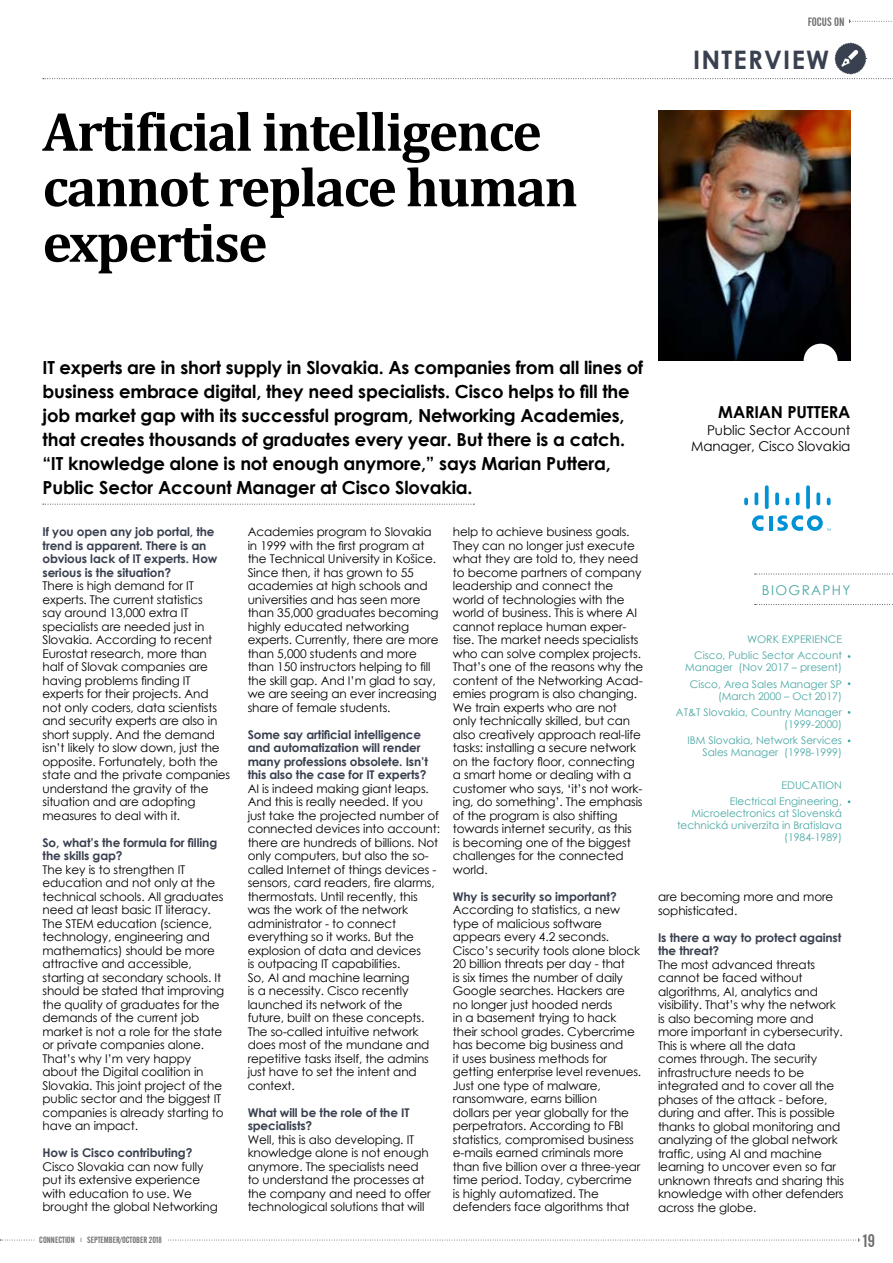
<style>
.page{position:relative;width:893px;height:1263px;background:#fff}
.page>*{position:absolute;margin:0;border:0;box-sizing:border-box;transform-origin:0 0}
.t1{font:700 55.5px/55.5px "Cambria";letter-spacing:-.03em;color:#000}
.t2{font:700 25.5px "Century Gothic";letter-spacing:.05em;color:#39404f}
.t3{font:700 18px/24px "Century Gothic";letter-spacing:-.01em;color:#000}
.t4{font:18px "Alternate Gothic No 2 BT";color:#6f6f6f}
.t5{font:700 16.5px "Century Gothic";letter-spacing:-.01em;color:#000}
.t6{font:13.5px/16.5px "Century Gothic";letter-spacing:-.01em;color:#000;text-align:right}
.t7{font:13.5px "Century Gothic";letter-spacing:.1em;color:#4aa8a4}
.t8{font:12px/13.5px "Century Gothic";letter-spacing:-.01em;color:#000}
.t9{font:700 12px/13.5px "Century Gothic";letter-spacing:-.01em;color:#39404f}
.t10{font:12px "Alternate Gothic No 2 BT";color:#6f6f6f}
.t11{font:10.5px/16.2px "Century Gothic";color:#4aa8a4;text-align:right}
.t12{font:9px "Alternate Gothic No 2 BT";color:#6f6f6f}
</style>
<div class="page">
<svg style="left:0;top:1238px;width:860px;height:4px"></svg>
<div style="left:35px;top:1235px;width:131px;height:9px;background:#fff"></div>
<svg style="left:43px;top:504px;width:431px;height:1px"></svg>
<svg style="left:849px;top:20px;width:43px;height:3px"></svg>
<svg style="left:43px;top:42px;width:850px;height:37px"></svg>
<img style="left:658px;top:111px;width:192px;height:250px">
<svg style="left:755px;top:574px;width:138px;height:1px"></svg>
<svg style="left:755px;top:604px;width:138px;height:1px"></svg>
<hr style="left:769px;top:516px;width:3px;height:15px;background:#0092d4">
<svg style="left:752px;top:515px;width:11px;height:16px"></svg>
<svg style="left:744px;top:498px;width:4px;height:7px"></svg>
<svg style="left:755px;top:492px;width:3px;height:13px"></svg>
<svg style="left:765px;top:485px;width:4px;height:24px"></svg>
<svg style="left:775px;top:492px;width:4px;height:13px"></svg>
<svg style="left:785px;top:498px;width:4px;height:7px"></svg>
<svg style="left:796px;top:492px;width:4px;height:13px"></svg>
<svg style="left:806px;top:485px;width:4px;height:24px"></svg>
<svg style="left:816px;top:492px;width:4px;height:13px"></svg>
<svg style="left:827px;top:498px;width:3px;height:7px"></svg>
<svg style="left:777px;top:515px;width:53px;height:16px"></svg>
<div style="left:804px;top:344px;width:34px;height:34px;background:#fff;border-radius:50%"></div>
<h1 class="t1" style="left:43px;top:102px;width:537px">Artificial intelligence cannot replace human expertise</h1>
<p class="t10" style="left:808px;top:15px;width:33px">FOCUS ON</p>
<h2 class="t2" style="left:693px;top:40px;width:138px">interview</h2>
<p class="t3" style="left:43px;top:355px;width:602px">IT experts are in short supply in Slovakia. As companies from all lines of business embrace digital, they need specialists. Cisco helps to fill the job market gap with its successful program, Networking Academies, that creates thousands of graduates every year. But there is a catch. “IT knowledge alone is not enough anymore,” says Marian Puttera, Public Sector Account Manager at Cisco Slovakia.</p>
<p class="t9" style="left:43px;top:525px;width:176px">If you open any job portal, the trend is apparent. There is an obvious lack of IT experts. How serious is the situation?</p>
<p class="t8" style="left:43px;top:579px;width:189px">There is high demand for IT experts. The current statistics<br>say around 13,000 extra IT specialists are needed just in<br>Slovakia. According to recent<br>Eurostat research, more than half of Slovak companies are having problems finding IT experts for their projects. And not only coders, data scientists and security experts are also in short supply. And the demand isn’t likely to slow down, just the opposite. Fortunately, both the state and the private companies understand the gravity of the situation and are adopting measures to deal with it.</p>
<p class="t9" style="left:43px;top:835px;width:176px">So, what’s the formula for filling the skills gap?</p>
<p class="t8" style="left:43px;top:862px;width:183px">The key is to strengthen IT education and not only at the technical schools. All graduates need at least basic IT literacy.<br>The STEM education (science, technology, engineering and mathematics) should be more attractive and accessible, starting at secondary schools. It should be stated that improving the quality of graduates for the demands of the current job market is not a role for the state or private companies alone.<br>That’s why I’m very happy about the Digital coalition in<br>Slovakia. This joint project of the public sector and the biggest IT companies is already starting to have an impact.</p>
<p class="t9" style="left:43px;top:1146px;width:151px">How is Cisco contributing?</p>
<p class="t8" style="left:43px;top:1159px;width:177px">Cisco Slovakia can now fully put its extensive experience with education to use. We brought the global Networking</p>
<p class="t12" style="left:39px;top:1235px;width:124px">CONNECTION <sup>I</sup> SEPTEMBER/OCTOBER 2018</p>
<p class="t8" style="left:248px;top:525px;width:192px">Academies program to Slovakia in 1999 with the first program at the Technical University in Košice.<br>Since then, it has grown to 55 academies at high schools and universities and has seen more than 35,000 graduates becoming highly educated networking experts. Currently, there are more than 5,000 students and more than 150 instructors helping to fill the skill gap. And I’m glad to say, we are seeing an ever increasing share of female students.</p>
<p class="t9" style="left:248px;top:727px;width:182px">Some say artificial intelligence and automatization will render many professions obsolete. Isn’t this also the case for IT experts?</p>
<p class="t8" style="left:248px;top:781px;width:194px">AI is indeed making giant leaps.<br>And this is really needed. If you just take the projected number of connected devices into account: there are hundreds of billions. Not only computers, but also the so&shy;called Internet of things devices - sensors, card readers, fire alarms, thermostats. Until recently, this was the work of the network administrator - to connect everything so it works. But the explosion of data and devices<br>is outpacing IT capabilities.<br>So, AI and machine learning<br>is a necessity. Cisco recently launched its network of the future, built on these concepts.<br>The so-called intuitive network does most of the mundane and repetitive tasks itself, the admins just have to set the intent and context.</p>
<p class="t9" style="left:248px;top:1105px;width:163px">What will be the role of the IT specialists?</p>
<p class="t8" style="left:248px;top:1132px;width:185px">Well, this is also developing. IT knowledge alone is not enough anymore. The specialists need to understand the processes at the company and need to offer technological solutions that will</p>
<p class="t8" style="left:453px;top:525px;width:192px">help to achieve business goals.<br>They can no longer just execute what they are told to, they need to become partners of company leadership and connect the world of technologies with the world of business. This is where AI cannot replace human exper&shy;tise. The market needs specialists who can solve complex projects.<br>That’s one of the reasons why the content of the Networking Acad&shy;emies program is also changing.<br>We train experts who are not only technically skilled, but can also creatively approach real-life tasks: installing a secure network on the factory floor, connecting a smart home or dealing with a customer who says, ‘it’s not work&shy;ing, do something’. The emphasis of the program is also shifting towards internet security, as this<br>is becoming one of the biggest challenges for the connected world.</p>
<p class="t9" style="left:453px;top:889px;width:165px">Why is security so important?</p>
<p class="t8" style="left:453px;top:903px;width:190px">According to statistics, a new type of malicious software appears every 4.2 seconds.<br>Cisco’s security tools alone block<br>20 billion threats per day - that<br>is six times the number of daily<br>Google searches. Hackers are no longer just hooded nerds<br>in a basement trying to hack their school grades. Cybercrime has become big business and<br>it uses business methods for getting enterprise level revenues.<br>Just one type of malware, ransomware, earns billion<br>dollars per year globally for the perpetrators. According to FBI statistics, compromised business e-mails earned criminals more than five billion over a three-year time period. Today, cybercrime is highly automatized. The defenders face algorithms that</p>
<h3 class="t5" style="left:718px;top:400px;width:46px">Marian</h3>
<h3 class="t5" style="left:787px;top:400px;width:63px">Puttera</h3>
<p class="t6" style="left:691px;top:421px;width:161px">Public Sector Account<br>Manager, Cisco Slovakia</p>
<p class="t7" style="left:762px;top:581px;width:90px">BIOGRAPHY</p>
<p class="t11" style="left:694px;top:631px;width:149px;text-align:left;text-indent:88px">experience<br>Cisco, Public Sector Account</p>
<p class="t11" style="left:685px;top:659px;width:158px;text-align:center">Manager (Nov 2017 – present)<br>Cisco, Area Sales Manager SP</p>
<p class="t11" style="left:676px;top:687px;width:168px">(March 2000 – Oct 2017)<br>AT&amp;T Slovakia, Country Manager</p>
<p class="t11" style="left:687px;top:716px;width:156px">(1999-2000)<br>IBM Slovakia, Network Services</p>
<p class="t11" style="left:703px;top:744px;width:141px">Sales Manager (1998-1999)</p>
<p class="t11" style="left:730px;top:776px;width:114px;text-align:center">Education<br>Electrical Engineering,</p>
<p class="t11" style="left:677px;top:807px;width:166px;line-height:12px">Microelectronics at Slovenská technická univerzita in Bratislava (1984-1989)</p>
<p class="t11" style="left:747px;top:631px;width:9px">work</p>
<p class="t8" style="left:658px;top:890px;width:177px">are becoming more and more sophisticated.</p>
<p class="t9" style="left:658px;top:930px;width:185px">Is there a way to protect against the threat?</p>
<p class="t8" style="left:658px;top:957px;width:188px">The most advanced threats cannot be faced without algorithms, AI, analytics and visibility. That’s why the network is also becoming more and more important in cybersecurity.<br>This is where all the data<br>comes through. The security infrastructure needs to be integrated and to cover all the phases of the attack - before, during and after. This is possible thanks to global monitoring and analyzing of the global network traffic, using AI and machine learning to uncover even so far unknown threats and sharing this knowledge with other defenders across the globe.</p>
<h3 class="t4" style="left:863px;top:1231px;width:13px">19</h3>
</div>
